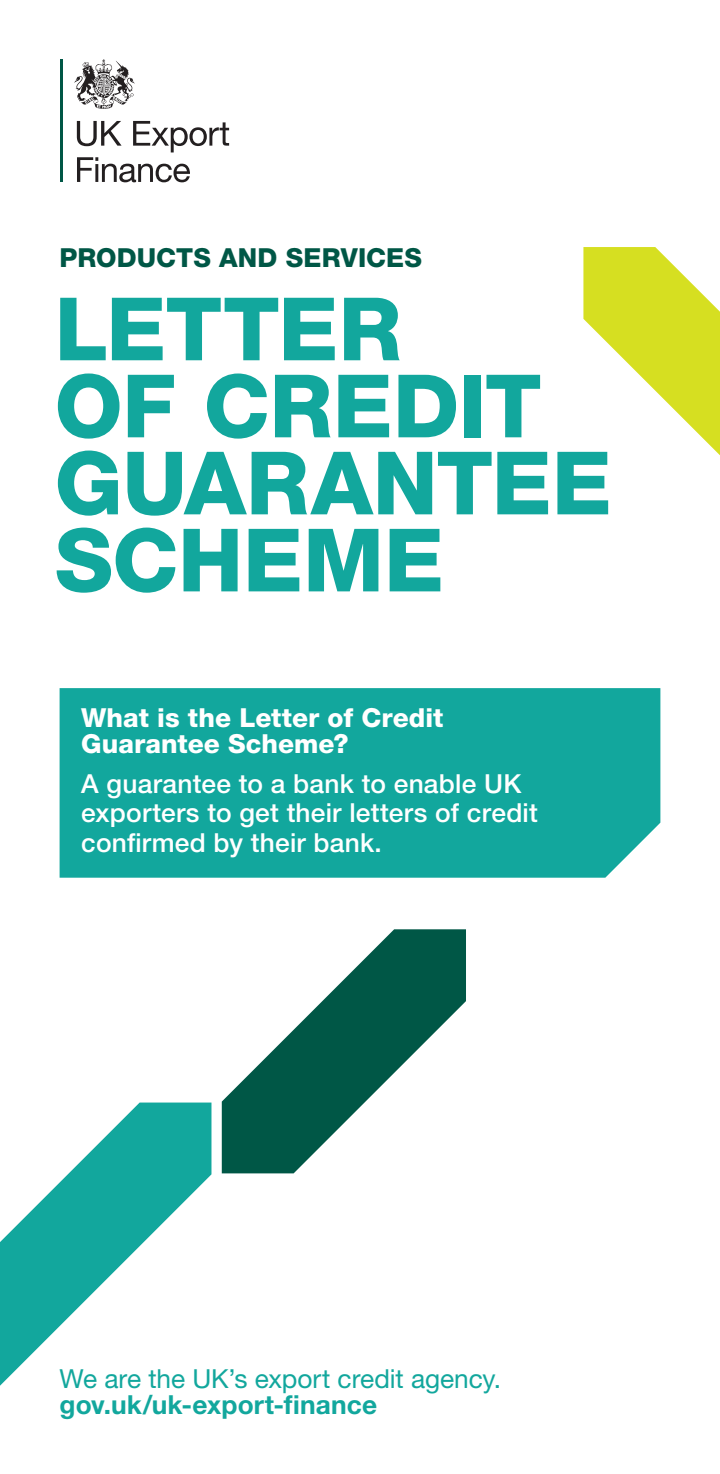
<style>
.page{position:relative;width:720px;height:1474px;background:#fff}
.page>*{position:absolute;margin:0;border:0;box-sizing:border-box;transform-origin:0 0}
.t1{font:800 87.5px/77px "Helvetica Neue LT Std";color:#12a79d}
.t2{font:500 26.25px/29.8px "Helvetica Neue LT Std";letter-spacing:.01em;color:#fff}
.t3{font:800 26.25px/26.2px "Helvetica Neue LT Std";color:#fff}
.t4{font:26.25px "Helvetica Neue LT Std";letter-spacing:-.005em;color:#12a79d}
.t5{font:700 26.25px "Helvetica Neue LT Std";letter-spacing:.005em;color:#12a79d}
.t6{font:800 26.25px "Helvetica Neue LT Std";letter-spacing:.005em;color:#005746}
</style>
<div class="page">
<div style="left:60px;top:688px;width:600px;height:189px;background:#12a79d"></div>
<svg style="left:222px;top:929px;width:244px;height:244px"></svg>
<svg style="left:0;top:1102px;width:211px;height:283px"></svg>
<svg style="left:583px;top:247px;width:136px;height:208px"></svg>
<hr style="left:60px;top:60px;width:2px;height:122px;background:#005746">
<svg style="left:77px;top:121px;width:152px;height:61px"></svg>
<svg style="left:74px;top:60px;width:61px;height:49px"></svg>
<p class="t6" style="left:60px;top:242px;width:364px">Products and services</p>
<h1 class="t1" style="left:55px;top:290px;width:381px">LETTER<br>OF CREDIT<br>GUARANTEE<br>SCHEME</h1>
<p class="t3" style="left:81px;top:704px;width:363px">What is the Letter of Credit<br>Guarantee Scheme?</p>
<p class="t2" style="left:81px;top:768px;width:458px">A guarantee to a bank to enable UK exporters to get their letters of credit confirmed by their bank.</p>
<p class="t4" style="left:60px;top:1363px;width:443px">We are the UK’s export credit agency.</p>
<p class="t5" style="left:60px;top:1388px;width:319px">gov.uk/uk-export-finance</p>
</div>
